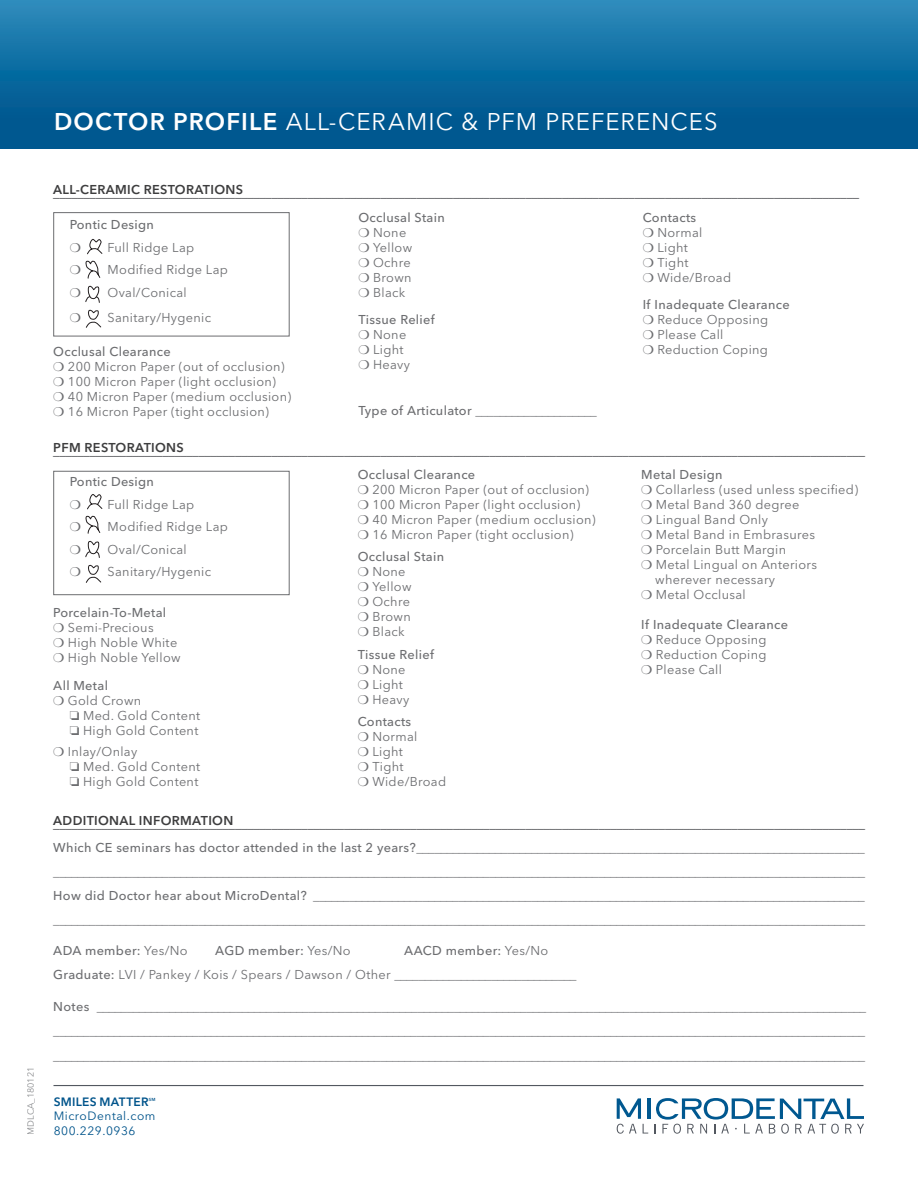
<style>
.page{position:relative;width:918px;height:1188px;background:#fff}
.page>*{position:absolute;margin:0;border:0;box-sizing:border-box;transform-origin:0 0}
.t1{font:24px "Avenir Next LT Pro";letter-spacing:.045em;color:#fff}
.t2{font:12.75px/15px "Avenir Next LT Pro";letter-spacing:.025em;color:#6c6d70}
.t3{font:600 12.75px "Avenir Next LT Pro";color:#6c6d70}
.t4{font:500 12.75px "Avenir Next LT Pro";letter-spacing:.025em;color:#6c6d70}
.t5{font:600 12.75px "Avenir Next LT Pro";letter-spacing:.025em;color:#3e3e3f}
.t6{font:12px/14.4px "Avenir Next LT Pro";letter-spacing:.045em;color:#00548b}
.t7{font:600 12px "Avenir Next LT Pro";letter-spacing:.02em;color:#00548b}
.t8{font:9px "Avenir Next LT Pro";color:#808285}
.t9{font:600 4.35px "Avenir Next LT Pro";color:#00548b}
.s1{font-weight:600}
.s2{font-weight:500}
.s3{font-weight:400}
</style>
<div class="page">
<hr style="left:647px;top:1099px;width:4px;height:20px;background:#005890">
<svg style="left:617px;top:1098px;width:31px;height:36px"></svg>
<svg style="left:654px;top:1098px;width:210px;height:36px"></svg>
<img style="left:0;top:0;width:918px;height:148px">
<hr style="left:54px;top:1085px;width:810px;height:1px;background:#535860">
<div style="left:53px;top:471px;width:237px;height:124px;border:1px solid #6c6d70"></div>
<div style="left:53px;top:212px;width:237px;height:124px;border:1px solid #6c6d70"></div>
<svg style="left:85px;top:494px;width:18px;height:89px"></svg>
<svg style="left:85px;top:238px;width:18px;height:90px"></svg>
<h1 class="t1" style="left:54px;top:107px;width:665px"><span class="s1">DOCTOR PROFILE</span> ALL-CERAMIC &amp; PFM PREFERENCES</h1>
<p class="t8" style="left:25px;top:1135px;width:69px;rotate:-90deg">MDLCA_180121</p>
<p class="t5" style="left:53px;top:181px;width:191px">ALL-CERAMIC RESTORATIONS</p>
<p class="t3" style="left:53px;top:184px;width:807px">_____________________________________________________________________________________________________________________________________</p>
<p class="t4" style="left:70px;top:217px;width:86px">Pontic Design</p>
<p class="t2" style="left:108px;top:240px;width:88px">Full Ridge Lap</p>
<p class="t2" style="left:108px;top:262px;width:122px">Modified Ridge Lap</p>
<p class="t2" style="left:108px;top:285px;width:81px">Oval/Conical</p>
<p class="t2" style="left:108px;top:310px;width:105px">Sanitary/Hygenic</p>
<p class="t2" style="left:53px;top:344px;width:239px"><span class="s2">Occlusal Clearance<br></span>❍ 200 Micron Paper (out of occlusion) ❍ 100 Micron Paper (light occlusion)<br>❍ 40 Micron Paper (medium occlusion) ❍ 16 Micron Paper (tight occlusion)</p>
<p class="t2" style="left:359px;top:210px;width:88px"><span class="s2">Occlusal Stain </span>❍ None<br>❍ Yellow<br>❍ Ochre<br>❍ Brown<br>❍ Black</p>
<p class="t2" style="left:359px;top:312px;width:78px"><span class="s2">Tissue Relief </span>❍ None<br>❍ Light<br>❍ Heavy</p>
<p class="t2" style="left:359px;top:403px;width:240px"><span class="s2">Type of Articulator</span> ____________________</p>
<p class="t2" style="left:643px;top:210px;width:90px"><span class="s2">Contacts<br></span>❍ Normal<br>❍ Light<br>❍ Tight<br>❍ Wide/Broad</p>
<p class="t2" style="left:643px;top:297px;width:148px"><span class="s2">If Inadequate Clearance </span>❍ Reduce Opposing<br>❍ Please Call<br>❍ Reduction Coping</p>
<p class="t5" style="left:53px;top:440px;width:132px">PFM RESTORATIONS</p>
<p class="t3" style="left:53px;top:443px;width:813px">______________________________________________________________________________________________________________________________________</p>
<p class="t2" style="left:358px;top:467px;width:239px"><span class="s2">Occlusal Clearance<br></span>❍ 200 Micron Paper (out of occlusion) ❍ 100 Micron Paper (light occlusion)<br>❍ 40 Micron Paper (medium occlusion) ❍ 16 Micron Paper (tight occlusion)</p>
<p class="t2" style="left:358px;top:550px;width:88px"><span class="s2">Occlusal Stain </span>❍ None<br>❍ Yellow<br>❍ Ochre<br>❍ Brown<br>❍ Black</p>
<p class="t2" style="left:358px;top:647px;width:78px"><span class="s2">Tissue Relief </span>❍ None<br>❍ Light<br>❍ Heavy</p>
<p class="t2" style="left:358px;top:715px;width:90px"><span class="s2">Contacts<br></span>❍ Normal<br>❍ Light<br>❍ Tight<br>❍ Wide/Broad</p>
<p class="t4" style="left:641px;top:467px;width:83px">Metal Design</p>
<p class="t2" style="left:641px;top:482px;width:218px">❍ Collarless (used unless specified)</p>
<p class="t2" style="left:641px;top:497px;width:160px">❍ Metal Band 360 degree</p>
<p class="t2" style="left:641px;top:512px;width:128px">❍ Lingual Band Only</p>
<p class="t2" style="left:641px;top:527px;width:175px">❍ Metal Band in Embrasures</p>
<p class="t2" style="left:641px;top:542px;width:146px">❍ Porcelain Butt Margin</p>
<p class="t2" style="left:641px;top:557px;width:177px">❍ Metal Lingual on Anteriors</p>
<p class="t2" style="left:655px;top:572px;width:121px">wherever necessary</p>
<p class="t2" style="left:641px;top:587px;width:106px">❍ Metal Occlusal</p>
<p class="t2" style="left:641px;top:617px;width:148px"><span class="s2">If Inadequate Clearance </span>❍ Reduce Opposing<br>❍ Reduction Coping<br>❍ Please Call</p>
<p class="t4" style="left:70px;top:474px;width:86px">Pontic Design</p>
<p class="t2" style="left:108px;top:497px;width:88px">Full Ridge Lap</p>
<p class="t2" style="left:108px;top:519px;width:122px">Modified Ridge Lap</p>
<p class="t2" style="left:108px;top:542px;width:81px">Oval/Conical</p>
<p class="t2" style="left:108px;top:564px;width:105px">Sanitary/Hygenic</p>
<p class="t2" style="left:53px;top:605px;width:129px"><span class="s2">Porcelain-To-Metal<br></span>❍ Semi-Precious<br>❍ High Noble White ❍ High Noble Yellow</p>
<p class="t4" style="left:53px;top:678px;width:56px">All Metal</p>
<p class="t2" style="left:53px;top:693px;width:90px">❍ Gold Crown</p>
<p class="t2" style="left:70px;top:708px;width:132px">❏ Med. Gold Content</p>
<p class="t2" style="left:70px;top:723px;width:130px">❏ High Gold Content</p>
<p class="t2" style="left:70px;top:744px;width:132px;text-indent:-16px">❍ Inlay/Onlay<br>❏ Med. Gold Content ❏ High Gold Content</p>
<p class="t5" style="left:53px;top:813px;width:182px">ADDITIONAL INFORMATION</p>
<p class="t2" style="left:53px;top:811px;width:813px;line-height:24px;text-align:justify"><span class="s1">______________________________________________________________________________________________________________________________________ </span><span class="s2">Which CE seminars has doctor attended in the last 2 years?</span>__________________________________________________________________________ ______________________________________________________________________________________________________________________________________ <span class="s2">How did Doctor hear about MicroDental?</span> ___________________________________________________________________________________________ ______________________________________________________________________________________________________________________________________</p>
<p class="t4" style="left:53px;top:943px;width:136px">ADA member: <span class="s3">Yes/No</span></p>
<p class="t4" style="left:215px;top:943px;width:137px">AGD member: <span class="s3">Yes/No</span></p>
<p class="t2" style="left:53px;top:939px;width:525px;line-height:24px;text-indent:351px"><span class="s2">AACD member:</span> Yes/No<br><span class="s2">Graduate:</span> LVI / Pankey / Kois / Spears / Dawson / Other ______________________________</p>
<p class="t2" style="left:53px;top:994px;width:814px;line-height:24px"><span class="s2">Notes</span> _______________________________________________________________________________________________________________________________ ______________________________________________________________________________________________________________________________________</p>
<p class="t2" style="left:53px;top:1048px;width:813px">______________________________________________________________________________________________________________________________________</p>
<p class="t7" style="left:54px;top:1094px;width:96px">SMILES MATTER</p>
<p class="t6" style="left:54px;top:1109px;width:103px">MicroDental.com<br>800.229.0936</p>
<p class="t9" style="left:149px;top:1097px;width:8px">SM</p>
</div>
